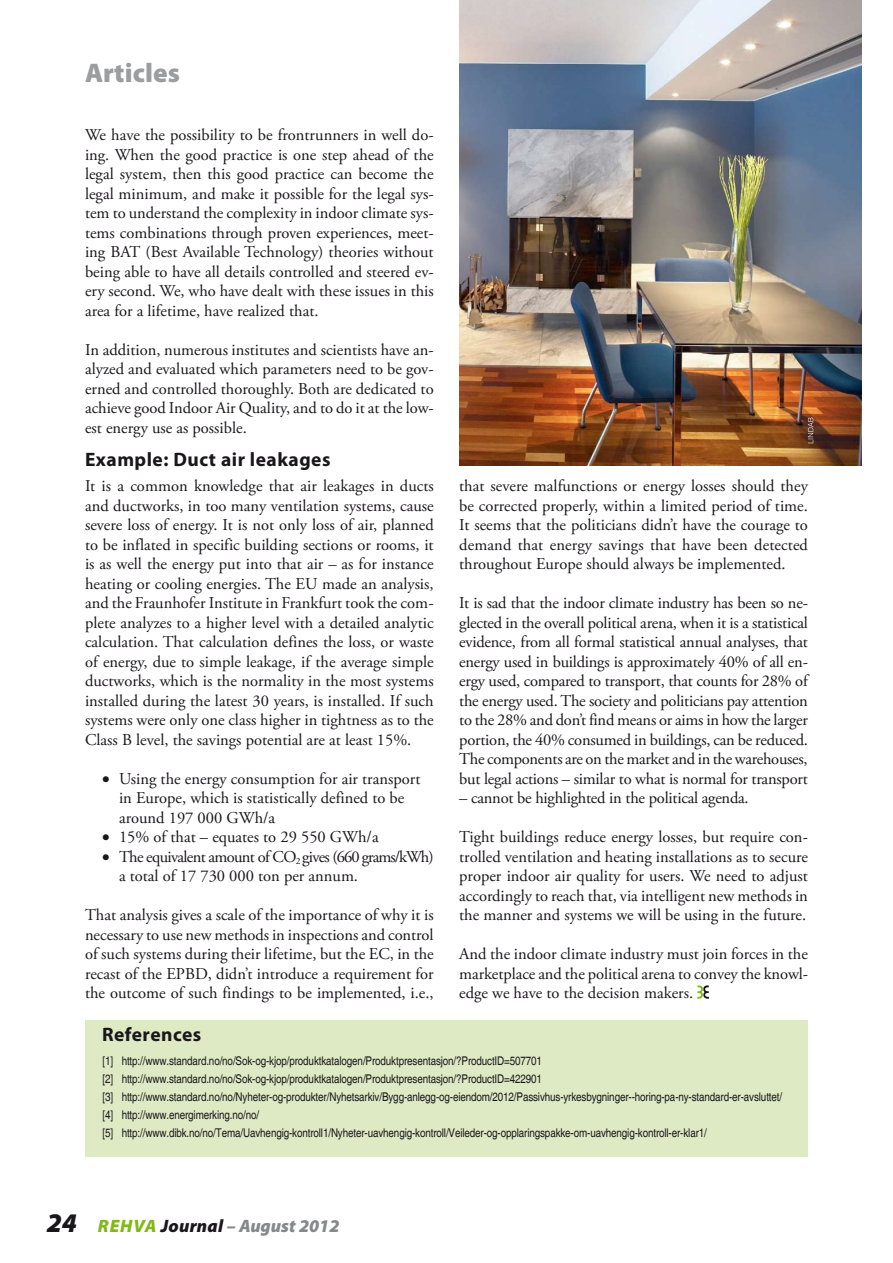
<style>
.page{position:relative;width:893px;height:1263px;background:#fff}
.page>*{position:absolute;margin:0;border:0;box-sizing:border-box;transform-origin:0 0}
.t1{font:900 27px "Myriad Pro";letter-spacing:.005em;color:#9c9d9f}
.t2{font:700 19.5px "Myriad Pro";letter-spacing:.025em;color:#1a171b}
.t3{font:italic 900 18px "Myriad Pro";letter-spacing:.005em;color:#878889}
.t4{font:16.5px/19.5px "Adobe Garamond Pro";color:#1a171b;text-align:justify}
.t5{font:16.5px/19.5px "Adobe Garamond Pro";letter-spacing:-.04em;color:#1a171b}
.t6{font:condensed 12px/18px "Helvetica";letter-spacing:-.01em;color:#1a171b}
.s1{font-size:27px;color:#1a171b}
.s2{color:#83b819}
.s3{color:#1a171b}
</style>
<div class="page">
<svg style="left:697px;top:985px;width:12px;height:13px"></svg>
<img style="left:459px;top:0;width:403px;height:466px">
<svg style="left:808px;top:418px;width:5px;height:25px"></svg>
<div style="left:85px;top:1020px;width:723px;height:137px;background:#deeac4"></div>
<h1 class="t1" style="left:85px;top:54px;width:96px">Articles</h1>
<p class="t4" style="left:85px;top:126px;width:350px">We have the possibility to be frontrunners in well do&shy;ing. When the good practice is one step ahead of the legal system, then this good practice can become the legal minimum, and make it possible for the legal sys&shy;tem to understand the complexity in indoor climate sys&shy;tems combinations through proven experiences, meet&shy;ing BAT (Best Available Technology) theories without being able to have all details controlled and steered ev&shy;ery second. We, who have dealt with these issues in this area for a lifetime, have realized that.</p>
<p class="t4" style="left:85px;top:340px;width:350px">In addition, numerous institutes and scientists have an&shy;alyzed and evaluated which parameters need to be gov&shy;erned and controlled thoroughly. Both are dedicated to achieve good Indoor Air Quality, and to do it at the low&shy;est energy use as possible.</p>
<p class="t2" style="left:85px;top:446px;width:247px">Example: Duct air leakages</p>
<p class="t4" style="left:85px;top:477px;width:350px">It is a common knowledge that air leakages in ducts and ductworks, in too many ventilation systems, cause severe loss of energy. It is not only loss of air, planned to be inflated in specific building sections or rooms, it is as well the energy put into that air – as for instance heating or cooling energies. The EU made an analysis, and the Fraunhofer Institute in Frankfurt took the com&shy;plete analyzes to a higher level with a detailed analytic calculation. That calculation defines the loss, or waste of energy, due to simple leakage, if the average simple ductworks, which is the normality in the most systems installed during the latest 30 years, is installed. If such systems were only one class higher in tightness as to the Class B level, the savings potential are at least 15%.</p>
<p class="t4" style="left:119px;top:769px;width:303px;text-align:left;text-indent:-17px">• Using the energy consumption for air transport in Europe, which is statistically defined to be around 197 000 GWh/a</p>
<p class="t4" style="left:102px;top:828px;width:278px">• 15% of that – equates to 29 550 GWh/a</p>
<p class="t5" style="left:119px;top:847px;width:316px;text-indent:-17px">• The equivalent amount of CO<sub>2</sub> gives (660 grams/kWh) a total of 17 730 000 ton per annum.</p>
<p class="t4" style="left:85px;top:906px;width:350px">That analysis gives a scale of the importance of why it is necessary to use new methods in inspections and control of such systems during their lifetime, but the EC, in the recast of the EPBD, didn’t introduce a requirement for the outcome of such findings to be implemented, i.e.,</p>
<p class="t4" style="left:459px;top:477px;width:350px">that severe malfunctions or energy losses should they be corrected properly, within a limited period of time.<br>It seems that the politicians didn’t have the courage to demand that energy savings that have been detected throughout Europe should always be implemented.</p>
<p class="t4" style="left:459px;top:594px;width:350px">It is sad that the indoor climate industry has been so ne&shy;glected in the overall political arena, when it is a statistical evidence, from all formal statistical annual analyses, that energy used in buildings is approximately 40% of all en&shy;ergy used, compared to transport, that counts for 28% of the energy used. The society and politicians pay attention to the 28% and don’t find means or aims in how the larger portion, the 40% consumed in buildings, can be reduced.<br>The components are on the market and in the warehouses, but legal actions – similar to what is normal for transport</p>
<p class="t4" style="left:459px;top:789px;width:291px">– cannot be highlighted in the political agenda.</p>
<p class="t4" style="left:459px;top:828px;width:350px">Tight buildings reduce energy losses, but require con&shy;trolled ventilation and heating installations as to secure proper indoor air quality for users. We need to adjust accordingly to reach that, via intelligent new methods in the manner and systems we will be using in the future.</p>
<p class="t4" style="left:459px;top:945px;width:350px">And the indoor climate industry must join forces in the marketplace and the political arena to convey the knowl&shy;edge we have to the decision makers.</p>
<p class="t2" style="left:102px;top:1022px;width:101px">References</p>
<p class="t6" style="left:103px;top:1052px;width:681px">[1] http://www.standard.no/no/Sok-og-kjop/produktkatalogen/Produktpresentasjon/?ProductID=507701<br>[2] http://www.standard.no/no/Sok-og-kjop/produktkatalogen/Produktpresentasjon/?ProductID=422901<br>[3] http://www.standard.no/no/Nyheter-og-produkter/Nyhetsarkiv/Bygg-anlegg-og-eiendom/2012/Passivhus-yrkesbygninger--horing-pa-ny-standard-er-avsluttet/ [4] http://www.energimerking.no/no/<br>[5] http://www.dibk.no/no/Tema/Uavhengig-kontroll1/Nyheter-uavhengig-kontroll/Veileder-og-opplaringspakke-om-uavhengig-kontroll-er-klar1/</p>
<p class="t3" style="left:47px;top:1214px;width:294px"><span class="s1">24</span> <span class="s2">REHVA</span> <span class="s3">Journal</span> – August 2012</p>
</div>
